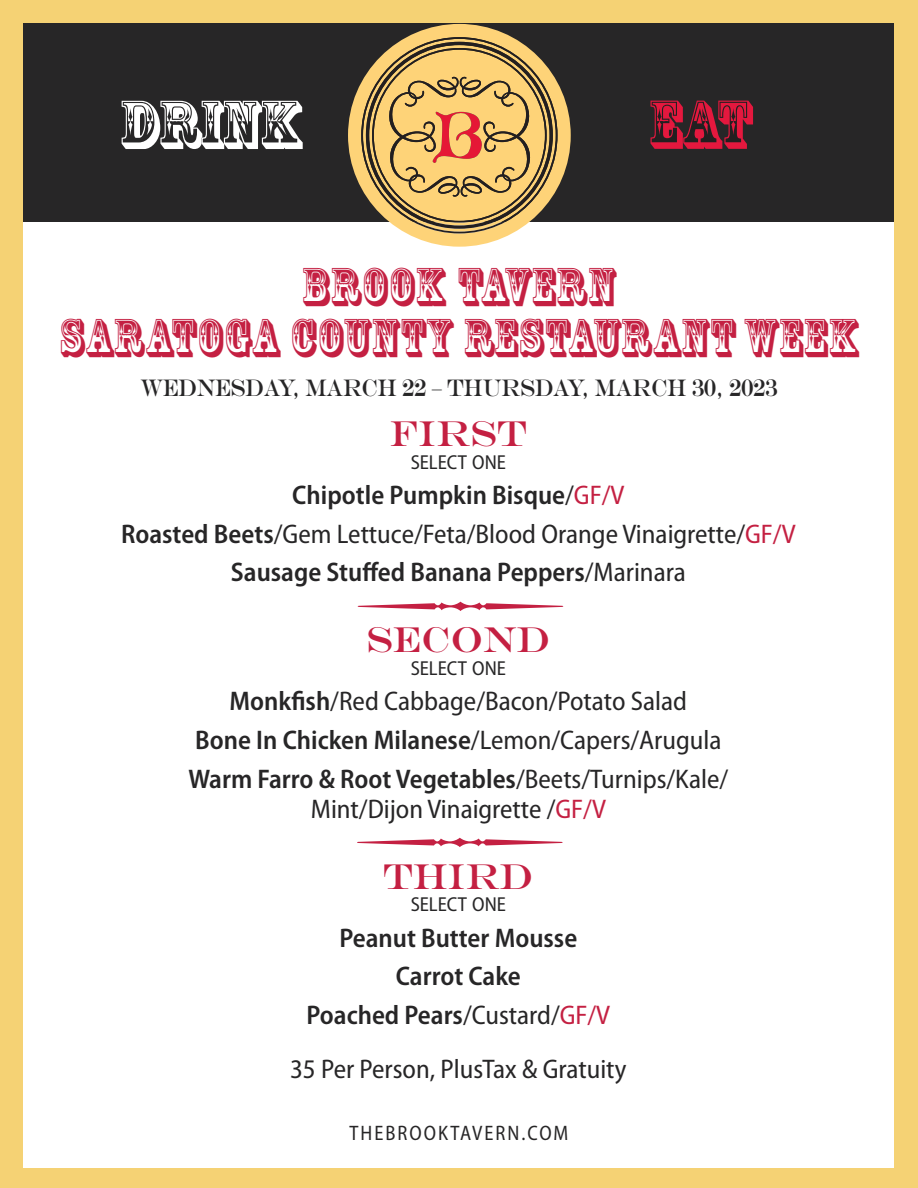
<style>
.page{position:relative;width:918px;height:1188px;background:#f5d274}
.page>*{position:absolute;margin:0;border:0;box-sizing:border-box;transform-origin:0 0}
.t1{font:51px/51px "Rosewood Std";letter-spacing:.025em;color:#c42042;text-align:center;scale:.9 1}
.t2{font:36px "Engravers";color:#c42042;scale:.95 1}
.t3{font:semi-condensed 27px/38.7px "Myriad Pro";color:#272627;text-align:center}
.t4{font:600 semi-condensed 27px/38.7px "Myriad Pro";color:#272627;text-align:center}
.t5{font:24px "Engravers";letter-spacing:-.02em;color:#272627;scale:.8 1}
.t6{font:semi-condensed 21px "Myriad Pro";letter-spacing:.1em;color:#272627;scale:.95 1}
.t7{font:semi-condensed 20.25px "Myriad Pro";color:#272627}
.s1{font-weight:400}
.s2{font-weight:400;color:#c42042}
.s3{font-weight:600}
.s4{color:#c42042}
</style>
<div class="page">
<div style="left:24px;top:24px;width:870px;height:1144px;background:#fff"></div>
<div style="left:24px;top:24px;width:870px;height:198px;background:#272627"></div>
<svg style="left:348px;top:24px;width:223px;height:223px"></svg>
<svg style="left:361px;top:37px;width:197px;height:196px"></svg>
<svg style="left:651px;top:101px;width:102px;height:48px"></svg>
<svg style="left:122px;top:101px;width:181px;height:48px"></svg>
<h1 class="t1" style="left:59px;top:262px;width:889px">BROOK TAVERN<br>SARATOGA COUNTY RESTAURANT WEEK</h1>
<p class="t5" style="left:141px;top:373px;width:798px">WEDNESDAY, MARCH 22 – THURSDAY, MARCH 30, 2023</p>
<h2 class="t2" style="left:390px;top:413px;width:146px">FIRST</h2>
<p class="t7" style="left:411px;top:454px;width:97px">SELECT ONE</p>
<p class="t4" style="left:121px;top:478px;width:676px">Chipotle Pumpkin Bisque<span class="s1">/</span><span class="s2">GF/V<br></span>Roasted Beets<span class="s1">/Gem Lettuce/Feta/Blood Orange Vinaigrette/</span><span class="s2">GF/V<br></span>Sausage Stuffed Banana Peppers<span class="s1">/Marinara</span></p>
<h2 class="t2" style="left:366px;top:619px;width:195px">SECOND</h2>
<p class="t7" style="left:411px;top:661px;width:97px">SELECT ONE</p>
<p class="t3" style="left:188px;top:684px;width:541px"><span class="s3">Monkfish</span>/Red Cabbage/Bacon/Potato Salad<br><span class="s3">Bone In Chicken Milanese</span>/Lemon/Capers/Arugula<br><span class="s3">Warm Farro &amp; Root Vegetables</span>/Beets/Turnips/Kale/</p>
<p class="t3" style="left:311px;top:791px;width:297px">Mint/Dijon Vinaigrette /<span class="s4">GF/V</span></p>
<h2 class="t2" style="left:383px;top:855px;width:160px">THIRD</h2>
<p class="t7" style="left:411px;top:897px;width:97px">SELECT ONE</p>
<p class="t4" style="left:306px;top:920px;width:305px">Peanut Butter Mousse<br>Carrot Cake<br>Poached Pears<span class="s1">/Custard/</span><span class="s2">GF/V</span></p>
<p class="t3" style="left:290px;top:1052px;width:338px">35 Per Person, PlusTax &amp; Gratuity</p>
<p class="t6" style="left:350px;top:1125px;width:232px">THEBROOKTAVERN.COM</p>
</div>
